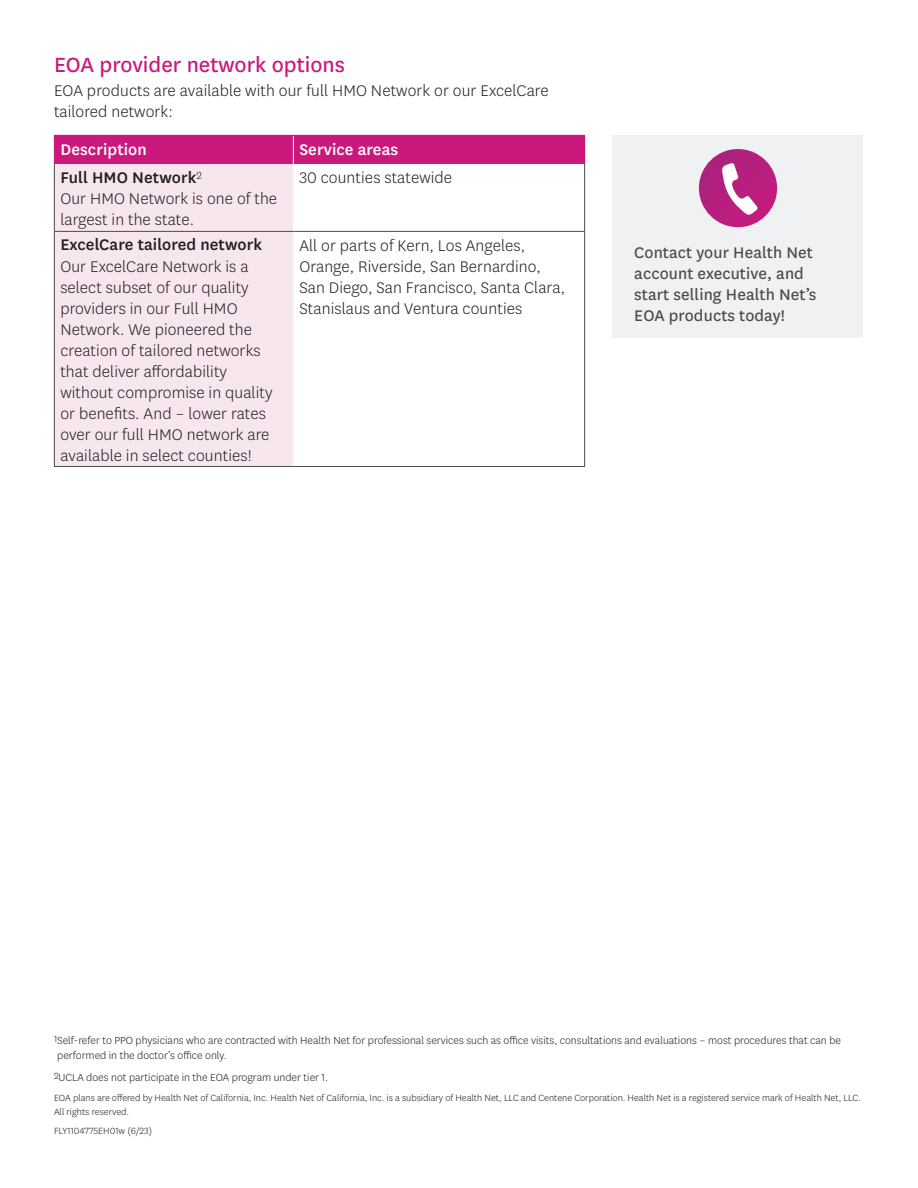
<style>
.page{position:relative;width:918px;height:1188px;background:#fff}
.page>*{position:absolute;margin:0;border:0;box-sizing:border-box;transform-origin:0 0}
.t1{font:24px "Centene Sans";color:#ca187d}
.t2{font:300 18px/21px "Centene Sans";letter-spacing:.005em;color:#231f20}
.t3{font:18px/21px "Centene Sans";letter-spacing:.005em;color:#4b4c4d}
.t4{font:500 18px "Centene Sans";letter-spacing:.005em;color:#231f20}
.t5{font:500 18px "Centene Sans";letter-spacing:.005em;color:#fff}
.t6{font:300 12px/15px "Centene Sans";color:#231f20}
.t7{font:300 10.5px/13.5px "Centene Sans";color:#231f20}
</style>
<div class="page">
<div style="left:54px;top:135px;width:239px;height:29px;background:#ca187d"></div>
<div style="left:293px;top:135px;width:292px;height:29px;background:#ca187d"></div>
<div style="left:54px;top:164px;width:239px;height:67px;background:#f7e6ed"></div>
<div style="left:54px;top:231px;width:239px;height:235px;background:#f7e6ed"></div>
<svg style="left:293px;top:136px;width:1px;height:28px"></svg>
<hr style="left:54px;top:164px;width:1px;height:67px;background:#4b4c4d">
<hr style="left:584px;top:164px;width:1px;height:67px;background:#4b4c4d">
<hr style="left:584px;top:232px;width:1px;height:234px;background:#4b4c4d">
<hr style="left:293px;top:466px;width:292px;height:1px;background:#4b4c4d">
<hr style="left:54px;top:231px;width:239px;height:1px;background:#4b4c4d">
<hr style="left:293px;top:231px;width:292px;height:1px;background:#4b4c4d">
<hr style="left:54px;top:232px;width:1px;height:234px;background:#4b4c4d">
<hr style="left:54px;top:466px;width:239px;height:1px;background:#4b4c4d">
<div style="left:613px;top:136px;width:250px;height:202px;background:#f0f1f2"></div>
<div style="left:699px;top:149px;width:78px;height:78px;background:linear-gradient(to right,#ae227f,#c01f7f);border-radius:39px"></div>
<svg style="left:722px;top:163px;width:36px;height:53px"></svg>
<h3 class="t1" style="left:54px;top:49px;width:292px">EOA provider network options</h3>
<p class="t2" style="left:54px;top:79px;width:496px">EOA products are available with our full HMO Network or our ExcelCare tailored network:</p>
<p class="t5" style="left:60px;top:137px;width:88px">Description</p>
<p class="t5" style="left:299px;top:137px;width:100px">Service areas</p>
<p class="t4" style="left:60px;top:166px;width:143px">Full HMO Network<sup>2</sup></p>
<p class="t2" style="left:299px;top:167px;width:154px">30 counties statewide</p>
<p class="t2" style="left:60px;top:188px;width:218px">Our HMO Network is one of the largest in the state.</p>
<p class="t4" style="left:60px;top:233px;width:203px">ExcelCare tailored network</p>
<p class="t2" style="left:60px;top:255px;width:214px">Our ExcelCare Network is a select subset of our quality providers in our Full HMO<br>Network. We pioneered the creation of tailored networks that deliver affordability without compromise in quality or benefits. And – lower rates over our full HMO network are available in select counties!</p>
<p class="t2" style="left:299px;top:234px;width:267px">All or parts of Kern, Los Angeles, Orange, Riverside, San Bernardino, San Diego, San Francisco, Santa Clara, Stanislaus and Ventura counties</p>
<p class="t3" style="left:634px;top:241px;width:184px">Contact your Health Net account executive, and start selling Health Net’s<br>EOA products today!</p>
<p class="t6" style="left:54px;top:1032px;width:789px"><sup>1</sup>Self-refer to PPO physicians who are contracted with Health Net for professional services such as office visits, consultations and evaluations – most procedures that can be performed in the doctor’s office only.</p>
<p class="t7" style="left:54px;top:1091px;width:808px">EOA plans are offered by Health Net of California, Inc. Health Net of California, Inc. is a subsidiary of Health Net, LLC and Centene Corporation. Health Net is a registered service mark of Health Net, LLC.<br>All rights reserved.</p>
<p class="t7" style="left:54px;top:1124px;width:100px">FLY1104775EH01w (6/23)</p>
<p class="t6" style="left:54px;top:1069px;width:276px"><sup>2</sup>UCLA does not participate in the EOA program under tier 1.</p>
</div>
